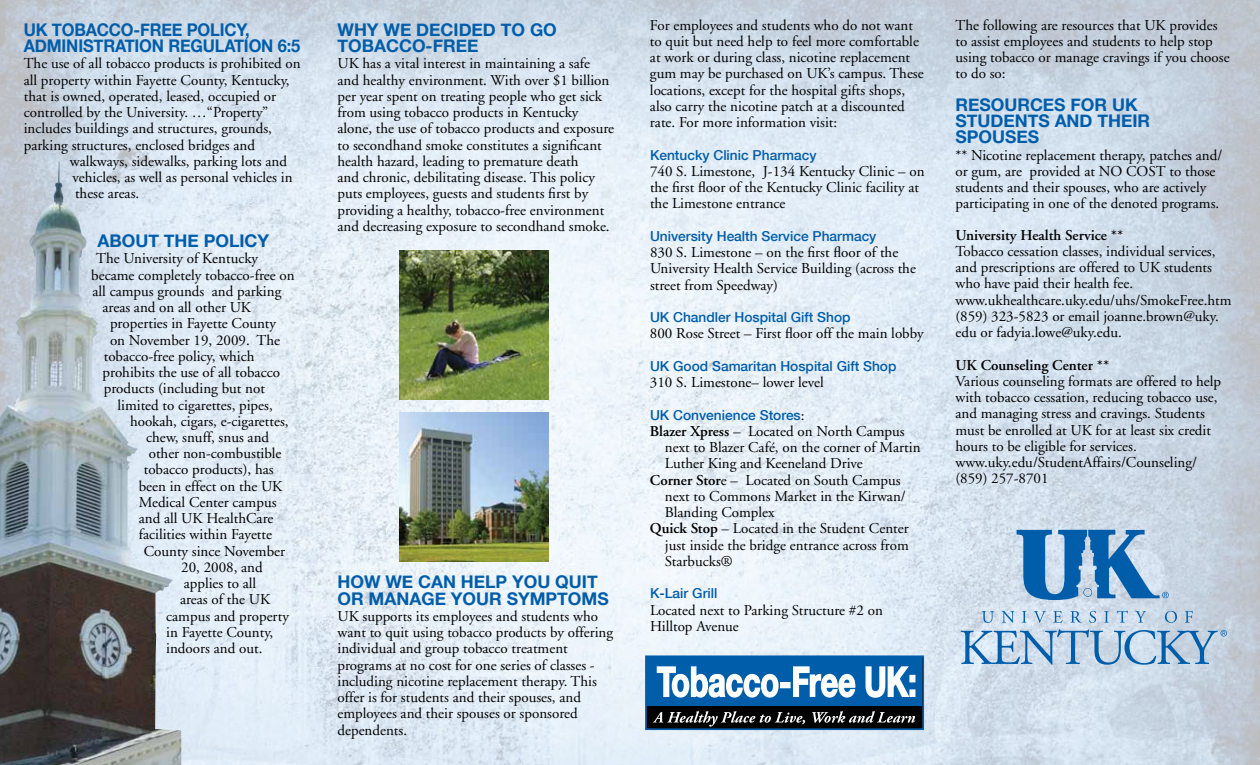
<style>
.page{position:relative;width:1260px;height:765px;background:#fff}
.page>*{position:absolute;margin:0;border:0;box-sizing:border-box;transform-origin:0 0}
.t1{font:700 17.5px/16.2px "Helvetica Neue";color:#005daa}
.t2{font:700 17.5px/16.2px "Helvetica Neue";color:#005daa;scale:.94 1}
.t3{font:15px/16.2px "Adobe Garamond";color:#000}
.t4{font:600 15px "Adobe Garamond";color:#000}
.t5{font:500 13.75px "Helvetica Neue";color:#005daa}
.s1{font-family:"Adobe Garamond";font-weight:400;font-size:15px;color:#000}
.s2{font-weight:600}
</style>
<div class="page">
<img style="left:0;top:0;width:1260px;height:765px">
<svg style="left:982px;top:611px;width:12px;height:12px"></svg>
<svg style="left:1002px;top:611px;width:12px;height:12px"></svg>
<svg style="left:1022px;top:611px;width:5px;height:12px"></svg>
<svg style="left:1034px;top:611px;width:12px;height:12px"></svg>
<svg style="left:1053px;top:611px;width:10px;height:12px"></svg>
<svg style="left:1070px;top:611px;width:12px;height:12px"></svg>
<svg style="left:1089px;top:611px;width:7px;height:12px"></svg>
<svg style="left:1104px;top:611px;width:5px;height:12px"></svg>
<svg style="left:1117px;top:611px;width:11px;height:12px"></svg>
<svg style="left:1135px;top:611px;width:11px;height:12px"></svg>
<svg style="left:1165px;top:611px;width:12px;height:12px"></svg>
<svg style="left:1185px;top:611px;width:8px;height:12px"></svg>
<svg style="left:961px;top:629px;width:266px;height:36px;background:#9ebdd9"></svg>
<svg style="left:1017px;top:530px;width:152px;height:70px;background:#6a9dca"></svg>
<img style="left:0;top:182px;width:181px;height:583px">
<div style="left:646px;top:656px;width:277px;height:73px;background:#000"></div>
<div style="left:645px;top:655px;width:279px;height:75px;border:2px solid #005daa"></div>
<div style="left:646px;top:657px;width:276px;height:48px;background:#005daa"></div>
<svg style="left:656px;top:666px;width:123px;height:32px"></svg>
<div style="left:781px;top:683px;width:9px;height:5px;background:#fff"></div>
<div style="left:780px;top:682px;width:11px;height:6px;border:1px solid #fff"></div>
<svg style="left:793px;top:666px;width:63px;height:32px"></svg>
<svg style="left:865px;top:666px;width:51px;height:32px"></svg>
<svg style="left:653px;top:711px;width:152px;height:16px"></svg>
<svg style="left:812px;top:711px;width:103px;height:12px"></svg>
<img style="left:400px;top:251px;width:148px;height:149px">
<img style="left:400px;top:412px;width:148px;height:149px">
<p class="t2" style="left:24px;top:21px;width:296px">UK TOBACCO-FREE POLICY,<br>ADMINISTRATION REGULATION 6:5</p>
<p class="t3" style="left:24px;top:56px;width:279px">The use of all tobacco products is prohibited on all property within Fayette County, Kentucky, that is owned, operated, leased, occupied or controlled by the University. …“Property” includes buildings and structures, grounds, parking structures, enclosed bridges and</p>
<p class="t3" style="left:70px;top:153px;width:224px">walkways, sidewalks, parking lots and vehicles, as well as personal vehicles in these areas.</p>
<p class="t1" style="left:98px;top:232px;width:173px">ABOUT THE POLICY</p>
<p class="t3" style="left:96px;top:251px;width:163px">The University of Kentucky</p>
<p class="t3" style="left:91px;top:267px;width:205px">became completely tobacco-free on</p>
<p class="t3" style="left:92px;top:283px;width:190px">all campus grounds and parking</p>
<p class="t3" style="left:103px;top:300px;width:150px">areas and on all other UK</p>
<p class="t3" style="left:110px;top:316px;width:168px">properties in Fayette County</p>
<p class="t3" style="left:110px;top:332px;width:172px">on November 19, 2009. The</p>
<p class="t3" style="left:104px;top:348px;width:152px">tobacco-free policy, which</p>
<p class="t3" style="left:103px;top:365px;width:179px">prohibits the use of all tobacco</p>
<p class="t3" style="left:104px;top:381px;width:163px">products (including but not</p>
<p class="t3" style="left:118px;top:397px;width:157px">limited to cigarettes, pipes,</p>
<p class="t3" style="left:130px;top:413px;width:160px">hookah, cigars, e-cigarettes,</p>
<p class="t3" style="left:146px;top:430px;width:124px">chew, snuff, snus and</p>
<p class="t3" style="left:149px;top:446px;width:134px">other non-combustible</p>
<p class="t3" style="left:144px;top:462px;width:131px">tobacco products), has</p>
<p class="t3" style="left:139px;top:478px;width:145px">been in effect on the UK</p>
<p class="t3" style="left:139px;top:494px;width:139px">Medical Center campus</p>
<p class="t3" style="left:139px;top:511px;width:136px">and all UK HealthCare</p>
<p class="t3" style="left:139px;top:527px;width:135px">facilities within Fayette</p>
<p class="t3" style="left:144px;top:543px;width:143px">County since November</p>
<p class="t3" style="left:181px;top:559px;width:83px">20, 2008, and</p>
<p class="t3" style="left:184px;top:576px;width:74px">applies to all</p>
<p class="t3" style="left:180px;top:592px;width:92px">areas of the UK</p>
<p class="t3" style="left:166px;top:608px;width:124px">campus and property</p>
<p class="t3" style="left:166px;top:624px;width:109px">in Fayette County,</p>
<p class="t3" style="left:166px;top:641px;width:98px">indoors and out.</p>
<p class="t1" style="left:338px;top:21px;width:221px">WHY WE DECIDED TO GO<br>TOBACCO-FREE</p>
<p class="t3" style="left:338px;top:56px;width:278px">UK has a vital interest in maintaining a safe and healthy environment. With over $1 billion per year spent on treating people who get sick from using tobacco products in Kentucky alone, the use of tobacco products and exposure to secondhand smoke constitutes a significant health hazard, leading to premature death<br>and chronic, debilitating disease. This policy puts employees, guests and students first by providing a healthy, tobacco-free environment and decreasing exposure to secondhand smoke.</p>
<p class="t1" style="left:338px;top:574px;width:273px">HOW WE CAN HELP YOU QUIT<br>OR MANAGE YOUR SYMPTOMS</p>
<p class="t3" style="left:338px;top:608px;width:277px">UK supports its employees and students who want to quit using tobacco products by offering individual and group tobacco treatment programs at no cost for one series of classes - including nicotine replacement therapy. This offer is for students and their spouses, and employees and their spouses or sponsored dependents.</p>
<p class="t3" style="left:650px;top:17px;width:275px">For employees and students who do not want to quit but need help to feel more comfortable at work or during class, nicotine replacement gum may be purchased on UK’s campus. These locations, except for the hospital gifts shops, also carry the nicotine patch at a discounted rate. For more information visit:</p>
<p class="t5" style="left:650px;top:147px;width:168px">Kentucky Clinic Pharmacy</p>
<p class="t3" style="left:650px;top:163px;width:276px">740 S. Limestone, J-134 Kentucky Clinic – on the first floor of the Kentucky Clinic facility at the Limestone entrance</p>
<p class="t5" style="left:650px;top:228px;width:228px">University Health Service Pharmacy</p>
<p class="t3" style="left:650px;top:245px;width:267px">830 S. Limestone – on the first floor of the<br>University Health Service Building (across the street from Speedway)</p>
<p class="t5" style="left:650px;top:309px;width:202px">UK Chandler Hospital Gift Shop</p>
<p class="t3" style="left:650px;top:326px;width:275px">800 Rose Street – First floor off the main lobby</p>
<p class="t5" style="left:650px;top:358px;width:248px">UK Good Samaritan Hospital Gift Shop</p>
<p class="t3" style="left:650px;top:375px;width:175px">310 S. Limestone– lower level</p>
<p class="t5" style="left:650px;top:407px;width:156px">UK Convenience Stores<span class="s1">:</span></p>
<p class="t3" style="left:650px;top:423px;width:256px"><span class="s2">Blazer Xpress</span> – Located on North Campus</p>
<p class="t3" style="left:665px;top:440px;width:257px">next to Blazer Café, on the corner of Martin</p>
<p class="t3" style="left:665px;top:456px;width:199px">Luther King and Keeneland Drive</p>
<p class="t3" style="left:650px;top:472px;width:252px"><span class="s2">Corner Stor</span>e – Located on South Campus</p>
<p class="t3" style="left:665px;top:488px;width:242px">next to Commons Market in the Kirwan/</p>
<p class="t3" style="left:665px;top:505px;width:111px">Blanding Complex</p>
<p class="t3" style="left:650px;top:521px;width:260px"><span class="s2">Quick Stop</span> – Located in the Student Center</p>
<p class="t3" style="left:665px;top:537px;width:245px">just inside the bridge entrance across from</p>
<p class="t3" style="left:665px;top:553px;width:69px">Starbucks®</p>
<p class="t5" style="left:650px;top:585px;width:69px">K-Lair Grill</p>
<p class="t3" style="left:650px;top:602px;width:234px">Located next to Parking Structure #2 on<br>Hilltop Avenue</p>
<p class="t3" style="left:955px;top:17px;width:276px">The following are resources that UK provides to assist employees and students to help stop using tobacco or manage cravings if you choose to do so:</p>
<p class="t1" style="left:955px;top:96px;width:26px">RESOURCES</p>
<p class="t1" style="left:1071px;top:96px;width:13px">FOR</p>
<p class="t1" style="left:1112px;top:96px;width:27px">UK</p>
<p class="t1" style="left:955px;top:112px;width:25px">STUDENTS</p>
<p class="t1" style="left:1055px;top:112px;width:55px">AND THEIR</p>
<p class="t1" style="left:955px;top:129px;width:25px">SPOUSES</p>
<p class="t3" style="left:955px;top:147px;width:268px">** Nicotine replacement therapy, patches and/ or gum, are provided at NO COST to those students and their spouses, who are actively participating in one of the denoted programs.</p>
<p class="t4" style="left:955px;top:227px;width:169px">University Health Service **</p>
<p class="t3" style="left:955px;top:243px;width:278px">Tobacco cessation classes, individual services, and prescriptions are offered to UK students who have paid their health fee. www.ukhealthcare.uky.edu/uhs/SmokeFree.htm (859) 323-5823 or email joanne.brown@uky. edu or fadyia.lowe@uky.edu.</p>
<p class="t4" style="left:955px;top:357px;width:155px">UK Counseling Center **</p>
<p class="t3" style="left:955px;top:373px;width:267px">Various counseling formats are offered to help with tobacco cessation, reducing tobacco use, and managing stress and cravings. Students must be enrolled at UK for at least six credit hours to be eligible for services. www.uky.edu/StudentAffairs/Counseling/ (859) 257-8701</p>
</div>
